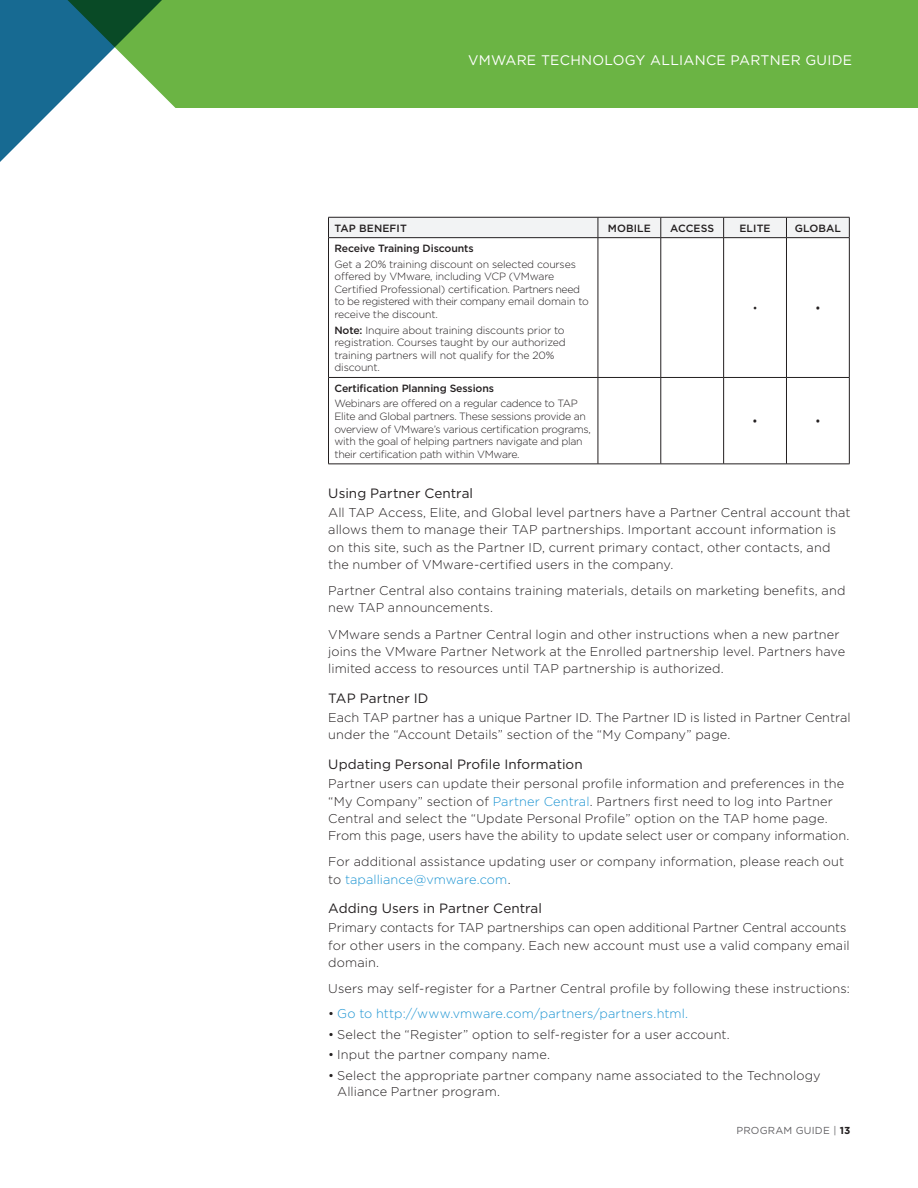
<style>
.page{position:relative;width:918px;height:1188px;background:#fff}
.page>*{position:absolute;margin:0;border:0;box-sizing:border-box;transform-origin:0 0}
.t1{font:13.8px "Gotham";letter-spacing:.02em;color:#fff}
._5a_SUBHEAD-2-BLK{font:13.5px "Gotham";letter-spacing:.005em;color:#231f20}
._3a_BODY_TEXT{font:300 12.75px/17.2px "Gotham";letter-spacing:.005em;color:#231f20}
.t2{font:300 12.75px "Gotham";letter-spacing:.01em;color:#1c94d2}
._10c_Table_body{font:500 11.25px "Gotham Narrow";color:#231f20}
._10c_Table_body-2{font:300 11.25px "Gotham Narrow";color:#231f20}
._10c_TABLE_BODY{font:300 10.5px/12.6px "Gotham";letter-spacing:-.03em;color:#231f20}
._10b__SUBHEAD_SMALL{font:500 10.5px "Gotham";letter-spacing:-.01em;color:#231f20}
._10a__TABLE_HEAD{font:500 10.5px "Gotham";letter-spacing:.01em;color:#231f20}
.t3{font:10.2px "Gotham";letter-spacing:.02em;color:#636265}
.s1{font-weight:500}
.s2{color:#1c94d2}
.s3{color:#231f20}
.s4{font-weight:700;color:#231f20}
</style>
<div class="page">
<div style="left:176px;top:0;width:742px;height:108px;background:#6bb444"></div>
<svg style="left:0;top:0;width:176px;height:162px"></svg>
<svg style="left:328px;top:217px;width:522px;height:20px"></svg>
<hr style="left:328px;top:237px;width:270px;height:1px;background:#231f20">
<hr style="left:328px;top:238px;width:1px;height:139px;background:#231f20">
<hr style="left:598px;top:237px;width:63px;height:1px;background:#231f20">
<hr style="left:598px;top:238px;width:1px;height:139px;background:#231f20">
<hr style="left:661px;top:237px;width:63px;height:1px;background:#231f20">
<hr style="left:661px;top:238px;width:1px;height:139px;background:#231f20">
<hr style="left:724px;top:237px;width:62px;height:1px;background:#231f20">
<hr style="left:723px;top:238px;width:1px;height:139px;background:#231f20">
<hr style="left:786px;top:237px;width:64px;height:1px;background:#231f20">
<hr style="left:786px;top:238px;width:1px;height:139px;background:#231f20">
<hr style="left:849px;top:238px;width:1px;height:139px;background:#231f20">
<hr style="left:328px;top:377px;width:270px;height:1px;background:#231f20">
<hr style="left:328px;top:378px;width:1px;height:86px;background:#231f20">
<hr style="left:598px;top:377px;width:63px;height:1px;background:#231f20">
<hr style="left:598px;top:378px;width:1px;height:86px;background:#231f20">
<hr style="left:661px;top:377px;width:63px;height:1px;background:#231f20">
<hr style="left:661px;top:378px;width:1px;height:86px;background:#231f20">
<hr style="left:724px;top:377px;width:62px;height:1px;background:#231f20">
<hr style="left:723px;top:378px;width:1px;height:86px;background:#231f20">
<hr style="left:786px;top:377px;width:64px;height:1px;background:#231f20">
<hr style="left:786px;top:378px;width:1px;height:86px;background:#231f20">
<hr style="left:849px;top:378px;width:1px;height:86px;background:#231f20">
<hr style="left:328px;top:464px;width:270px;height:1px;background:#231f20">
<hr style="left:598px;top:464px;width:63px;height:1px;background:#231f20">
<hr style="left:661px;top:464px;width:63px;height:1px;background:#231f20">
<hr style="left:724px;top:464px;width:62px;height:1px;background:#231f20">
<hr style="left:786px;top:464px;width:64px;height:1px;background:#231f20">
<p class="t1" style="left:468px;top:51px;width:386px">VMWARE TECHNOLOGY ALLIANCE PARTNER GUIDE</p>
<p class="_10a__TABLE_HEAD" style="left:335px;top:221px;width:74px">TAP BENEFIT</p>
<p class="_10a__TABLE_HEAD" style="left:608px;top:221px;width:45px">MOBILE</p>
<p class="_10a__TABLE_HEAD" style="left:670px;top:221px;width:46px">ACCESS</p>
<p class="_10a__TABLE_HEAD" style="left:740px;top:221px;width:33px">ELITE</p>
<p class="_10a__TABLE_HEAD" style="left:795px;top:221px;width:48px">GLOBAL</p>
<p class="_10b__SUBHEAD_SMALL" style="left:335px;top:241px;width:141px">Receive Training Discounts</p>
<p class="_10c_TABLE_BODY" style="left:335px;top:257px;width:256px">Get a 20% training discount on selected courses offered by VMware, including VCP (VMware Certified Professional) certification. Partners need to be registered with their company email domain to receive the discount.</p>
<p class="_10c_TABLE_BODY" style="left:335px;top:323px;width:233px"><span class="s1">Note:</span> Inquire about training discounts prior to registration. Courses taught by our authorized training partners will not qualify for the 20% discount.</p>
<p class="_10c_Table_body-2" style="left:753px;top:301px;width:6px">•</p>
<p class="_10c_Table_body" style="left:815px;top:301px;width:7px">•</p>
<p class="_10b__SUBHEAD_SMALL" style="left:335px;top:381px;width:161px">Certification Planning Sessions</p>
<p class="_10c_TABLE_BODY" style="left:335px;top:397px;width:258px">Webinars are offered on a regular cadence to TAP Elite and Global partners. These sessions provide an overview of VMware’s various certification programs, with the goal of helping partners navigate and plan their certification path within VMware.</p>
<p class="_10c_Table_body" style="left:753px;top:414px;width:7px">•</p>
<p class="_10c_Table_body" style="left:815px;top:414px;width:7px">•</p>
<p class="_5a_SUBHEAD-2-BLK" style="left:328px;top:484px;width:146px">Using Partner Central</p>
<p class="_3a_BODY_TEXT" style="left:328px;top:504px;width:524px">All TAP Access, Elite, and Global level partners have a Partner Central account that allows them to manage their TAP partnerships. Important account information is on this site, such as the Partner ID, current primary contact, other contacts, and the number of VMware-certified users in the company.</p>
<p class="_3a_BODY_TEXT" style="left:328px;top:582px;width:519px">Partner Central also contains training materials, details on marketing benefits, and new TAP announcements.</p>
<p class="_3a_BODY_TEXT" style="left:328px;top:625px;width:518px">VMware sends a Partner Central login and other instructions when a new partner joins the VMware Partner Network at the Enrolled partnership level. Partners have limited access to resources until TAP partnership is authorized.</p>
<p class="_5a_SUBHEAD-2-BLK" style="left:328px;top:689px;width:102px">TAP Partner ID</p>
<p class="_3a_BODY_TEXT" style="left:328px;top:709px;width:524px">Each TAP partner has a unique Partner ID. The Partner ID is listed in Partner Central under the “Account Details” section of the “My Company” page.</p>
<p class="_5a_SUBHEAD-2-BLK" style="left:328px;top:755px;width:256px">Updating Personal Profile Information</p>
<p class="_3a_BODY_TEXT" style="left:328px;top:775px;width:522px">Partner users can update their personal profile information and preferences in the “My Company” section of <span class="s2">Partner Central</span>. Partners first need to log into Partner Central and select the “Update Personal Profile” option on the TAP home page.<br>From this page, users have the ability to update select user or company information.</p>
<p class="_3a_BODY_TEXT" style="left:328px;top:853px;width:517px">For additional assistance updating user or company information, please reach out to <span class="s2">tapalliance@vmware.com</span>.</p>
<p class="_5a_SUBHEAD-2-BLK" style="left:328px;top:900px;width:215px">Adding Users in Partner Central</p>
<p class="_3a_BODY_TEXT" style="left:328px;top:919px;width:523px">Primary contacts for TAP partnerships can open additional Partner Central accounts for other users in the company. Each new account must use a valid company email domain.</p>
<p class="_3a_BODY_TEXT" style="left:328px;top:980px;width:523px">Users may self-register for a Partner Central profile by following these instructions:</p>
<p class="t2" style="left:328px;top:1006px;width:361px"><span class="s3">•</span> Go to http://www.vmware.com/partners/partners.html.</p>
<p class="_3a_BODY_TEXT" style="left:328px;top:1025px;width:403px">• Select the “Register” option to self-register for a user account.</p>
<p class="_3a_BODY_TEXT" style="left:328px;top:1046px;width:223px">• Input the partner company name.</p>
<p class="_3a_BODY_TEXT" style="left:337px;top:1067px;width:485px;line-height:16px;text-indent:-9px">• Select the appropriate partner company name associated to the Technology<br>Alliance Partner program.</p>
<p class="t3" style="left:736px;top:1124px;width:116px">PROGRAM GUIDE | <span class="s4">13</span></p>
</div>
